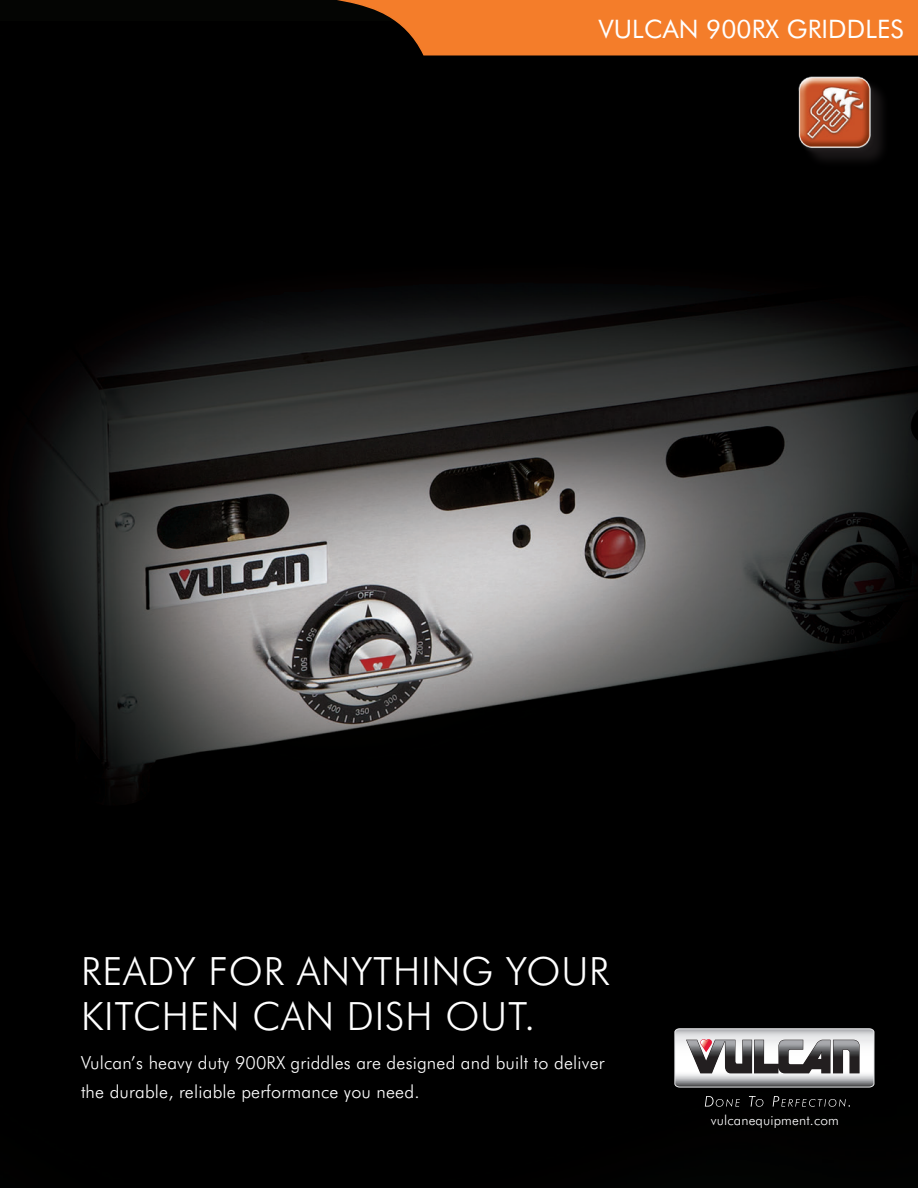
<style>
.page{position:relative;width:918px;height:1188px;background:#fff}
.page>*{position:absolute;margin:0;border:0;box-sizing:border-box;transform-origin:0 0}
.t1{font:300 39px/45px "Futura BT";letter-spacing:.02em;color:#fff}
.t2{font:25.5px "Futura BT";letter-spacing:.005em;color:#fff}
.t3{font:300 18px/28.5px "Futura BT";letter-spacing:.01em;color:#fff}
.Left_Captions{font:300 13.65px "Futura BT";letter-spacing:.01em;color:#fff}
</style>
<div class="page">
<img style="left:0;top:22px;width:918px;height:1166px">
<svg style="left:270px;top:0;width:648px;height:56px;background:#c16321"></svg>
<svg style="left:705px;top:1096px;width:35px;height:11px"></svg>
<svg style="left:749px;top:1096px;width:14px;height:11px"></svg>
<svg style="left:773px;top:1096px;width:77px;height:11px"></svg>
<svg style="left:674px;top:1028px;width:200px;height:60px"></svg>
<div style="left:801px;top:79px;width:90px;height:91px;background:#231f20;opacity:.75"></div>
<img style="left:791px;top:68px;width:87px;height:87px">
<p class="t2" style="left:599px;top:13px;width:306px">VULCAN 900RX GRIDDLES</p>
<p class="t1" style="left:81px;top:949px;width:530px">READY FOR ANYTHING YOUR<br>KITCHEN CAN DISH OUT.</p>
<p class="t3" style="left:81px;top:1049px;width:525px">Vulcan’s heavy duty 900RX griddles are designed and built to deliver the durable, reliable performance you need.</p>
<p class="Left_Captions" style="left:711px;top:1112px;width:130px">vulcanequipment.com</p>
</div>
